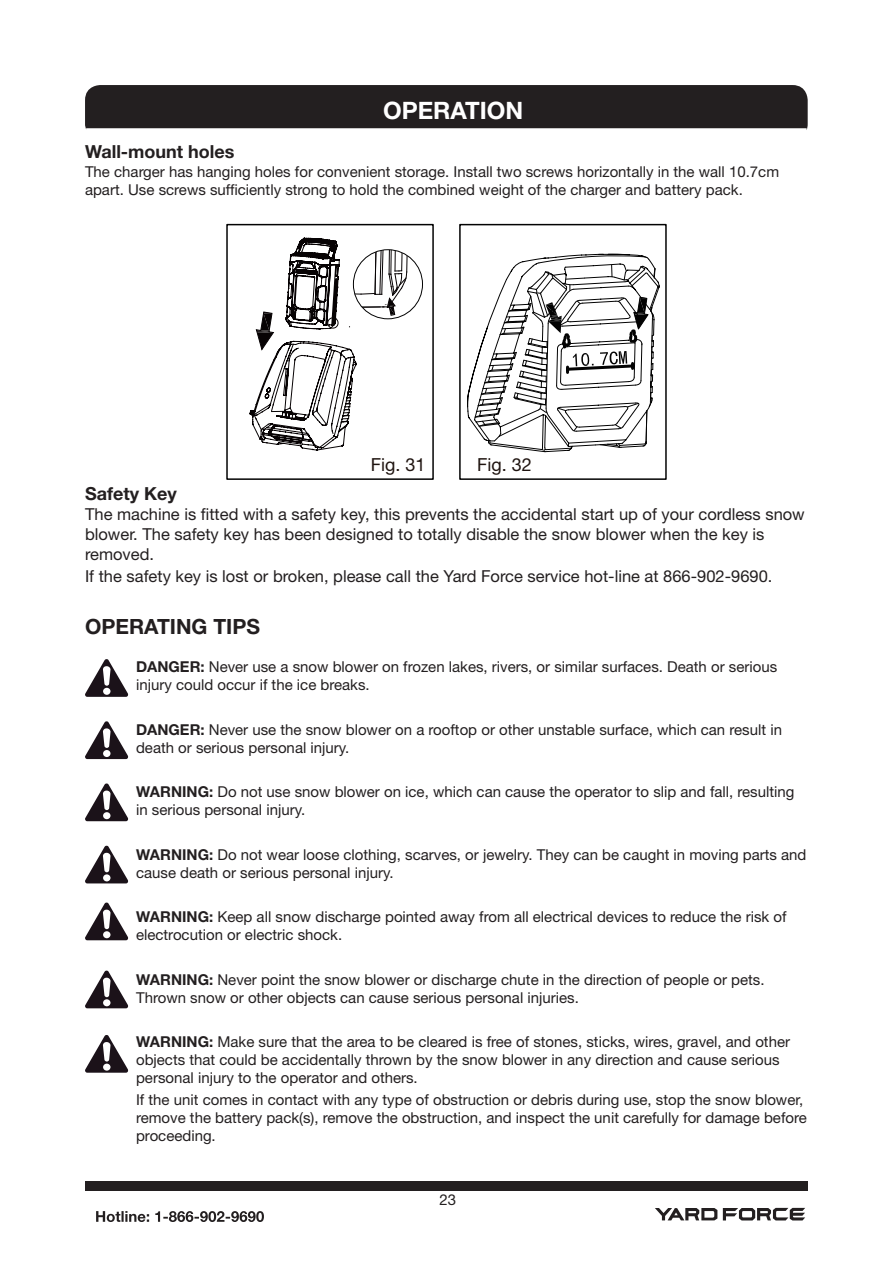
<style>
.page{position:relative;width:893px;height:1263px;background:#fff}
.page>*{position:absolute;margin:0;border:0;box-sizing:border-box;transform-origin:0 0}
.t1{font:700 24px "Helvetica Neue LT Std";color:#fff}
.t2{font:700 21px "Helvetica Neue LT Std";color:#231f20}
.t3{font:700 18px "Helvetica Neue LT Std";color:#231f20}
.t4{font:18px "Helvetica Neue LT Std";color:#1f1410}
.t5{font:16.5px/19.8px "Helvetica Neue LT Std";color:#231f20}
.t6{font:15px/18px "Helvetica Neue LT Std";color:#231f20}
.s1{font-weight:700}
</style>
<div class="page">
<div style="left:85px;top:1181px;width:723px;height:9px;background:#231f20"></div>
<svg style="left:723px;top:1208px;width:82px;height:12px"></svg>
<svg style="left:655px;top:1208px;width:62px;height:12px"></svg>
<svg style="left:96px;top:1211px;width:168px;height:11px"></svg>
<svg style="left:85px;top:85px;width:723px;height:45px;background:#2c2829"></svg>
<div style="left:459px;top:224px;width:208px;height:256px;border:2px solid #030303"></div>
<div style="left:226px;top:224px;width:208px;height:256px;border:2px solid #030303"></div>
<svg style="left:467px;top:253px;width:193px;height:200px"></svg>
<svg style="left:249px;top:238px;width:158px;height:213px"></svg>
<div style="left:353px;top:249px;width:70px;height:70px;border:1px solid #030303;border-radius:50%"></div>
<svg style="left:85px;top:659px;width:43px;height:38px"></svg>
<svg style="left:85px;top:783px;width:43px;height:38px"></svg>
<svg style="left:85px;top:902px;width:43px;height:38px"></svg>
<svg style="left:85px;top:721px;width:43px;height:38px"></svg>
<svg style="left:85px;top:846px;width:43px;height:37px"></svg>
<svg style="left:85px;top:1035px;width:43px;height:38px"></svg>
<svg style="left:85px;top:971px;width:43px;height:37px"></svg>
<h1 class="t1" style="left:383px;top:95px;width:142px">OPERATION</h1>
<p class="t3" style="left:85px;top:141px;width:151px">Wall-mount holes</p>
<p class="t6" style="left:85px;top:163px;width:696px">The charger has hanging holes for convenient storage. Install two screws horizontally in the wall 10.7cm apart. Use screws sufficiently strong to hold the combined weight of the charger and battery pack.</p>
<p class="t4" style="left:371px;top:453px;width:56px">Fig. 31</p>
<p class="t4" style="left:477px;top:453px;width:56px">Fig. 32</p>
<p class="t3" style="left:85px;top:482px;width:93px">Safety Key</p>
<p class="t5" style="left:85px;top:504px;width:721px">The machine is fitted with a safety key, this prevents the accidental start up of your cordless snow blower. The safety key has been designed to totally disable the snow blower when the key is removed.</p>
<p class="t5" style="left:85px;top:566px;width:689px">If the safety key is lost or broken, please call the Yard Force service hot-line at 866-902-9690.</p>
<h2 class="t2" style="left:85px;top:613px;width:176px">OPERATING TIPS</h2>
<p class="t6" style="left:136px;top:657px;width:643px"><span class="s1">DANGER:</span> Never use a snow blower on frozen lakes, rivers, or similar surfaces. Death or serious injury could occur if the ice breaks.</p>
<p class="t6" style="left:136px;top:720px;width:647px"><span class="s1">DANGER:</span> Never use the snow blower on a rooftop or other unstable surface, which can result in death or serious personal injury.</p>
<p class="t6" style="left:136px;top:782px;width:660px"><span class="s1">WARNING:</span> Do not use snow blower on ice, which can cause the operator to slip and fall, resulting in serious personal injury.</p>
<p class="t6" style="left:136px;top:845px;width:672px"><span class="s1">WARNING:</span> Do not wear loose clothing, scarves, or jewelry. They can be caught in moving parts and cause death or serious personal injury.</p>
<p class="t6" style="left:136px;top:907px;width:652px"><span class="s1">WARNING:</span> Keep all snow discharge pointed away from all electrical devices to reduce the risk of electrocution or electric shock.</p>
<p class="t6" style="left:136px;top:970px;width:630px"><span class="s1">WARNING:</span> Never point the snow blower or discharge chute in the direction of people or pets.<br>Thrown snow or other objects can cause serious personal injuries.</p>
<p class="t6" style="left:136px;top:1032px;width:655px"><span class="s1">WARNING:</span> Make sure that the area to be cleared is free of stones, sticks, wires, gravel, and other objects that could be accidentally thrown by the snow blower in any direction and cause serious personal injury to the operator and others.</p>
<p class="t6" style="left:136px;top:1091px;width:672px">If the unit comes in contact with any type of obstruction or debris during use, stop the snow blower, remove the battery pack(s), remove the obstruction, and inspect the unit carefully for damage before proceeding.</p>
<p class="t6" style="left:440px;top:1191px;width:18px">23</p>
</div>
